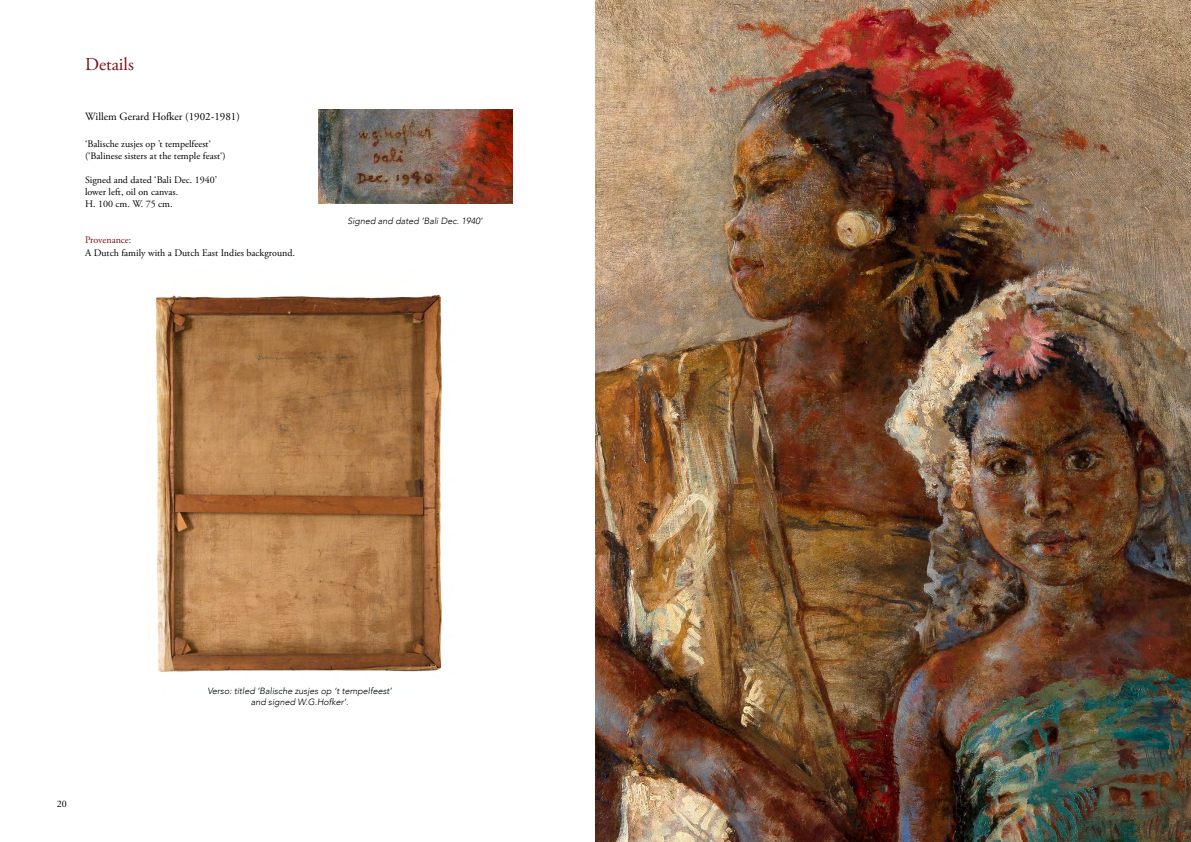
<style>
.page{position:relative;width:1191px;height:842px;background:#fff}
.page>*{position:absolute;margin:0;border:0;box-sizing:border-box;transform-origin:0 0}
.t1{font:18px "Adobe Garamond Pro";color:#791212}
.t2{font:11px "Adobe Garamond Pro";color:#000}
.t3{font:10px/12px "Adobe Garamond Pro";color:#000}
.t4{font:10px "Adobe Garamond Pro";color:#791212}
.t5{font:italic 300 9px/10.8px "Avenir";color:#000;text-align:center}
</style>
<div class="page">
<img style="left:155px;top:294px;width:287px;height:378px">
<img style="left:595px;top:0;width:596px;height:842px">
<img style="left:318px;top:110px;width:194px;height:94px">
<h1 class="t1" style="left:85px;top:53px;width:50px">Details</h1>
<p class="t2" style="left:85px;top:110px;width:156px">Willem Gerard Hofker (1902-1981)</p>
<p class="t3" style="left:85px;top:138px;width:142px">‘Balische zusjes op ’t tempelfeest‘ (‘Balinese sisters at the temple feast‘)</p>
<p class="t3" style="left:85px;top:174px;width:134px">Signed and dated ‘Bali Dec. 1940’ lower left, oil on canvas.<br>H. 100 cm. W. 75 cm.</p>
<p class="t4" style="left:85px;top:233px;width:48px">Provenance:</p>
<p class="t3" style="left:85px;top:247px;width:211px">A Dutch family with a Dutch East Indies background.</p>
<p class="t5" style="left:347px;top:215px;width:137px">Signed and dated ‘Bali Dec. 1940’</p>
<p class="t3" style="left:57px;top:798px;width:11px">20</p>
<p class="t5" style="left:207px;top:685px;width:186px">Verso: titled ‘Balische zusjes op ‘t tempelfeest’ and signed W.G.Hofker’.</p>
</div>
